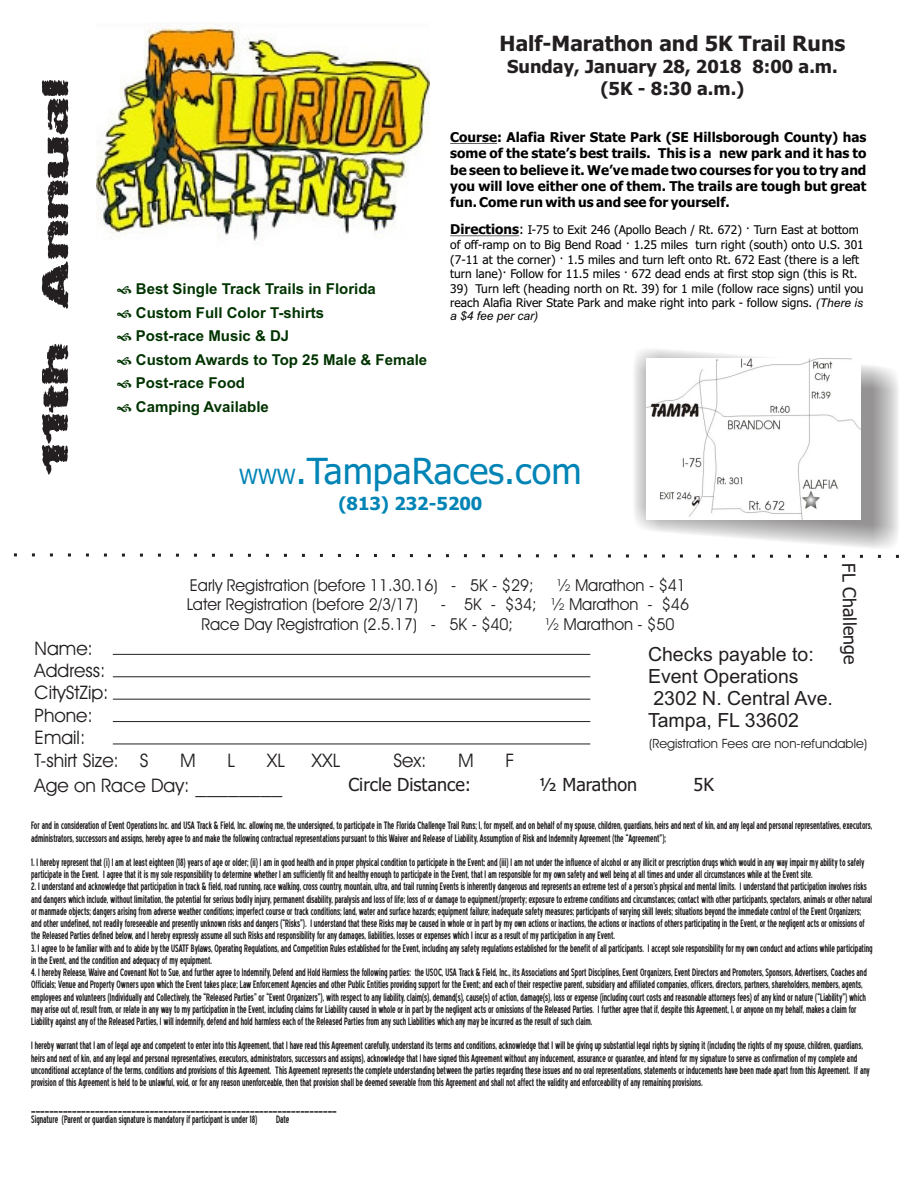
<style>
.page{position:relative;width:918px;height:1188px;background:#fff}
.page>*{position:absolute;margin:0;border:0;box-sizing:border-box;transform-origin:0 0}
.t1{font:36px "Tahoma";color:#0084b5}
.t2{font:36px "Romeo";color:#231f20;scale:2.89 1}
.t3{font:700 21px "Tahoma";color:#231f20}
.t4{font:19.5px/21.8px "Arial";color:#231f20}
.t5{font:18.75px/22.5px "Avant Garde IT Cby BT";color:#231f20}
.t6{font:700 18px/21.8px "Tahoma";color:#231f20;text-align:center}
.t7{font:18px "Tahoma";color:#231f20}
.t8{font:700 18px "Tahoma";color:#0084b5}
.t9{font:16.5px/19.8px "Avant Garde IT Cby BT";color:#231f20}
.t10{font:700 15px/23.4px "Arial";color:#030}
.t11{font:13.5px/12.3px "Blue Highway Condensed";color:#231f20}
.t12{font:700 13.5px/16.4px "Tahoma";color:#000;text-align:justify}
.t13{font:12.9px "Avant Garde IT Cby BT";color:#231f20}
.t14{font:12px/14.5px "Tahoma";color:#000}
.t15{font:italic 12px "Arial";color:#000}
.s1{font-weight:700;font-size:13.5px}
.s2{font-size:13.5px}
.s3{font-family:"Arial";font-style:italic}
.s4{font-size:21px}
.s5{font-size:21.75px}
</style>
<div class="page">
<svg style="left:634px;top:349px;width:264px;height:199px"></svg>
<img style="left:646px;top:359px;width:214px;height:160px">
<hr style="left:450px;top:143px;width:47px;height:1px;background:#000">
<hr style="left:450px;top:236px;width:69px;height:1px;background:#000">
<img style="left:97px;top:24px;width:333px;height:217px">
<hr style="left:113px;top:677px;width:477px;height:1px;background:#231f20">
<hr style="left:113px;top:654px;width:477px;height:1px;background:#231f20">
<hr style="left:113px;top:699px;width:477px;height:1px;background:#231f20">
<hr style="left:113px;top:721px;width:477px;height:1px;background:#231f20">
<hr style="left:113px;top:744px;width:477px;height:1px;background:#231f20">
<svg style="left:13px;top:553px;width:886px;height:5px"></svg>
<h1 class="t2" style="left:42px;top:475px;width:139px;rotate:-90deg">11th Annual</h1>
<p class="t10" style="left:136px;top:279px;width:293px">Best Single Track Trails in Florida<br>Custom Full Color T-shirts<br>Post-race Music &amp; DJ<br>Custom Awards to Top 25 Male &amp; Female<br>Post-race Food<br>Camping Available</p>
<h2 class="t3" style="left:500px;top:34px;width:347px">Half-Marathon and 5K Trail Runs</h2>
<h3 class="t6" style="left:507px;top:57px;width:332px">Sunday, January 28, 2018 8:00 a.m. (5K - 8:30 a.m.)</h3>
<p class="t12" style="left:450px;top:130px;width:418px">Course: Alafia River State Park (SE Hillsborough County) has some of the state’s best trails. This is a new park and it has to be seen to believe it. We’ve made two courses for you to try and you will love either one of them. The trails are tough but great fun. Come run with us and see for yourself.</p>
<p class="t14" style="left:450px;top:224px;width:415px"><span class="s1">Directions</span><span class="s2">:</span> I-75 to Exit 246 (Apollo Beach / Rt. 672) · Turn East at bottom of off-ramp on to Big Bend Road · 1.25 miles turn right (south) onto U.S. 301 (7-11 at the corner) · 1.5 miles and turn left onto Rt. 672 East (there is a left turn lane)· Follow for 11.5 miles · 672 dead ends at first stop sign (this is Rt.</p>
<p class="t14" style="left:450px;top:282px;width:415px">39) Turn left (heading north on Rt. 39) for 1 mile (follow race signs) until you reach Alafia River State Park and make right into park - follow signs. <span class="s3">(There is</span></p>
<p class="t15" style="left:450px;top:312px;width:90px">a $4 fee per car)</p>
<h1 class="t1" style="left:239px;top:457px;width:344px"><span class="s4">WWW</span>.TampaRaces.com</h1>
<h3 class="t8" style="left:338px;top:496px;width:146px">(813) 232-5200</h3>
<h3 class="t7" style="left:856px;top:563px;width:103px;rotate:89deg">FL Challenge</h3>
<p class="t9" style="left:190px;top:576px;width:345px">Early Registration (before 11.30.16) - 5K - $29;</p>
<p class="t9" style="left:556px;top:576px;width:131px">½ Marathon - $41</p>
<p class="t9" style="left:187px;top:596px;width:233px">Later Registration (before 2/3/17)</p>
<p class="t9" style="left:201px;top:596px;width:489px;text-indent:239px">- 5K - $34; ½ Marathon - $46<br>Race Day Registration (2.5.17) - 5K - $40;</p>
<p class="t9" style="left:545px;top:616px;width:131px">½ Marathon - $50</p>
<h3 class="t4" style="left:648px;top:645px;width:187px">Checks payable to:<br>Event Operations<br>2302 N. Central Ave.<br>Tampa, FL 33602</h3>
<p class="t13" style="left:649px;top:738px;width:220px">(Registration Fees are non-refundable)</p>
<h3 class="t5" style="left:35px;top:638px;width:115px">Name:<br>Address:<br>CityStZip:<br>Phone:<br>Email:<br>T-shirt Size: S</h3>
<h3 class="t5" style="left:180px;top:751px;width:17px">M</h3>
<h3 class="t5" style="left:227px;top:751px;width:9px">L</h3>
<h3 class="t5" style="left:267px;top:751px;width:20px">XL</h3>
<h3 class="t5" style="left:312px;top:751px;width:31px">XXL</h3>
<h3 class="t5" style="left:394px;top:751px;width:34px">Sex:</h3>
<h3 class="t5" style="left:458px;top:751px;width:17px">M</h3>
<h3 class="t5" style="left:505px;top:751px;width:11px">F</h3>
<h3 class="t5" style="left:35px;top:776px;width:249px">Age on Race Day: <span class="s5">________</span></h3>
<h3 class="t7" style="left:348px;top:777px;width:124px">Circle Distance:</h3>
<h3 class="t7" style="left:539px;top:777px;width:100px">½ Marathon</h3>
<h3 class="t7" style="left:694px;top:777px;width:22px">5K</h3>
<p class="t11" style="left:31px;top:819px;width:843px">For and in consideration of Event Operations Inc. and USA Track &amp; Field, Inc. allowing me, the undersigned, to participate in The Florida Challenge Trail Runs; I, for myself, and on behalf of my spouse, children, guardians, heirs and next of kin, and any legal and personal representatives, executors, administrators, successors and assigns, hereby agree to and make the following contractual representations pursuant to this Waiver and Release of Liability, Assumption of Risk and Indemnity Agreement (the “Agreement”);</p>
<p class="t11" style="left:31px;top:855px;width:835px">1. I hereby represent that (i) I am at least eighteen (18) years of age or older; (ii) I am in good health and in proper physical condition to participate in the Event; and (iii) I am not under the influence of alcohol or any illicit or prescription drugs which would in any way impair my ability to safely participate in the Event. I agree that it is my sole responsibility to determine whether I am sufficiently fit and healthy enough to participate in the Event, that I am responsible for my own safety and well being at all times and under all circumstances while at the Event site.</p>
<p class="t11" style="left:31px;top:880px;width:842px">2. I understand and acknowledge that participation in track &amp; field, road running, race walking, cross country, mountain, ultra, and trail running Events is inherently dangerous and represents an extreme test of a person’s physical and mental limits. I understand that participation involves risks and dangers which include, without limitation, the potential for serious bodily injury, permanent disability, paralysis and loss of life; loss of or damage to equipment/property; exposure to extreme conditions and circumstances; contact with other participants, spectators, animals or other natural or manmade objects; dangers arising from adverse weather conditions; imperfect course or track conditions; land, water and surface hazards; equipment failure; inadequate safety measures; participants of varying skill levels; situations beyond the immediate control of the Event Organizers; and other undefined, not readily foreseeable and presently unknown risks and dangers (“Risks”). I understand that these Risks may be caused in whole or in part by my own actions or inactions, the actions or inactions of others participating in the Event, or the negligent acts or omissions of the Released Parties defined below, and I hereby expressly assume all such Risks and responsibility for any damages, liabilities, losses or expenses which I incur as a result of my participation in any Event.</p>
<p class="t11" style="left:31px;top:941px;width:843px">3. I agree to be familiar with and to abide by the USATF Bylaws, Operating Regulations, and Competition Rules established for the Event, including any safety regulations established for the benefit of all participants. I accept sole responsibility for my own conduct and actions while participating in the Event, and the condition and adequacy of my equipment.</p>
<p class="t11" style="left:31px;top:965px;width:837px">4. I hereby Release, Waive and Covenant Not to Sue, and further agree to Indemnify, Defend and Hold Harmless the following parties: the USOC, USA Track &amp; Field, Inc., its Associations and Sport Disciplines, Event Organizers, Event Directors and Promoters, Sponsors, Advertisers, Coaches and Officials; Venue and Property Owners upon which the Event takes place; Law Enforcement Agencies and other Public Entities providing support for the Event; and each of their respective parent, subsidiary and affiliated companies, officers, directors, partners, shareholders, members, agents, employees and volunteers (Individually and Collectively, the “Released Parties” or “Event Organizers”), with respect to any liability, claim(s), demand(s), cause(s) of action, damage(s), loss or expense (including court costs and reasonable attorneys fees) of any kind or nature (“Liability”) which may arise out of, result from, or relate in any way to my participation in the Event, including claims for Liability caused in whole or in part by the negligent acts or omissions of the Released Parties. I further agree that if, despite this Agreement, I, or anyone on my behalf, makes a claim for Liability against any of the Released Parties, I will indemnify, defend and hold harmless each of the Released Parties from any such Liabilities which any may be incurred as the result of such claim.</p>
<p class="t11" style="left:31px;top:1039px;width:840px">I hereby warrant that I am of legal age and competent to enter into this Agreement, that I have read this Agreement carefully, understand its terms and conditions, acknowledge that I will be giving up substantial legal rights by signing it (including the rights of my spouse, children, guardians, heirs and next of kin, and any legal and personal representatives, executors, administrators, successors and assigns), acknowledge that I have signed this Agreement without any inducement, assurance or guarantee, and intend for my signature to serve as confirmation of my complete and unconditional acceptance of the terms, conditions and provisions of this Agreement. This Agreement represents the complete understanding between the parties regarding these issues and no oral representations, statements or inducements have been made apart from this Agreement. If any provision of this Agreement is held to be unlawful, void, or for any reason unenforceable, then that provision shall be deemed severable from this Agreement and shall not affect the validity and enforceability of any remaining provisions.</p>
<p class="t11" style="left:31px;top:1100px;width:307px">___________________________________________________________________<br>Signature (Parent or guardian signature is mandatory if participant is under 18)</p>
<p class="t11" style="left:276px;top:1112px;width:15px">Date</p>
</div>
